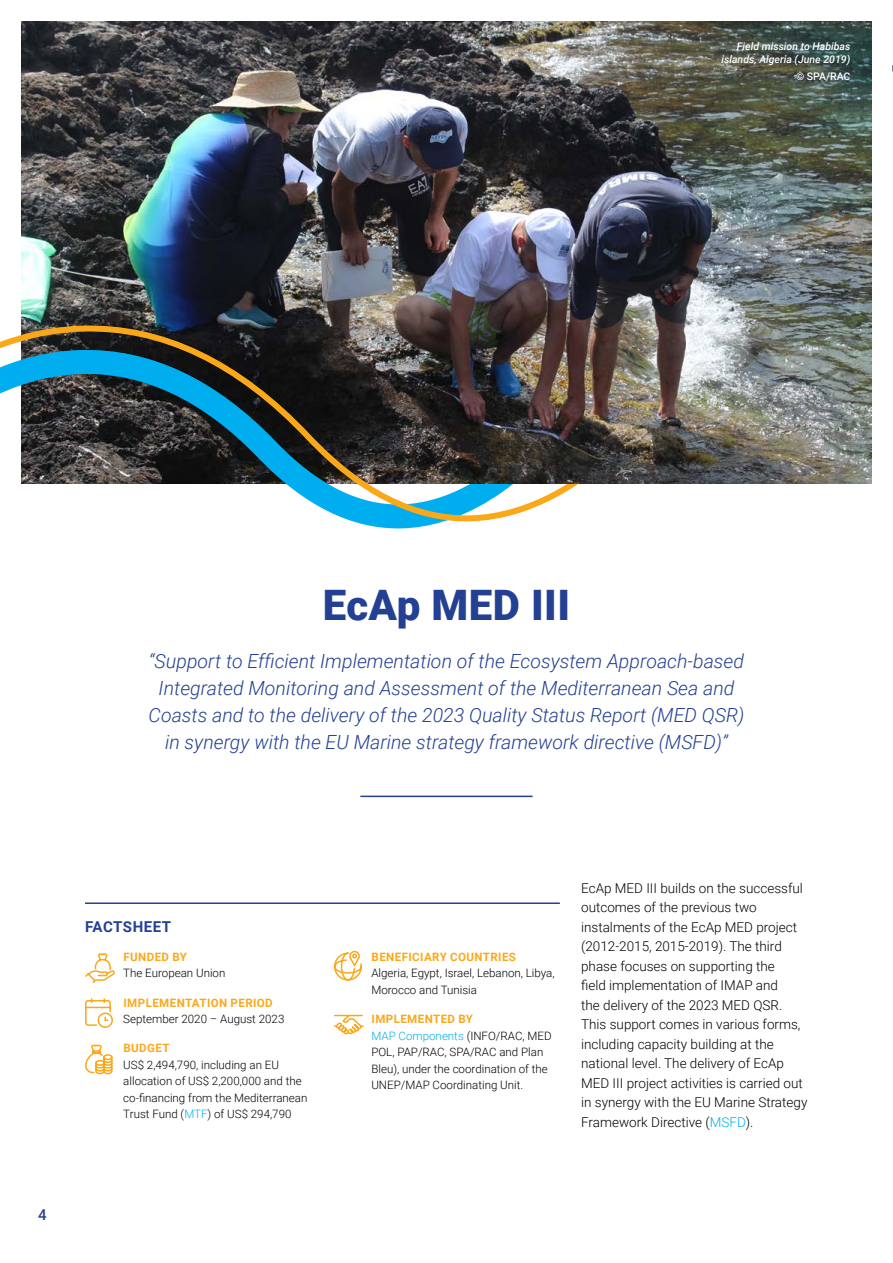
<style>
.page{position:relative;width:893px;height:1263px;background:#fff}
.page>*{position:absolute;margin:0;border:0;box-sizing:border-box;transform-origin:0 0}
.t1{font:900 42px "Roboto";letter-spacing:.01em;color:#234093}
.t2{font:italic 300 19.5px/27px "Roboto";color:#234093;text-align:center}
.t3{font:700 15px "Roboto";letter-spacing:.03em;color:#234093}
.t4{font:500 15px "Roboto";color:#234093}
.t5{font:300 13.5px/19.5px "Roboto";color:#000}
.t6{font:300 11.55px/16.5px "Roboto";color:#000}
.t7{font:700 11.55px "Roboto";letter-spacing:.035em;color:#faa81a}
.t8{font:italic 500 10.5px/12.6px "Roboto";color:#fff;text-align:right}
.t9{font:500 10.5px "Roboto";letter-spacing:-.005em;color:#fff}
.s1{color:#00aeef}
.s2{font-weight:700;color:#faa81a}
</style>
<div class="page">
<hr style="left:360px;top:796px;width:173px;height:1px;background:#234093">
<img style="left:21px;top:21px;width:394px;height:303px">
<svg style="left:0;top:324px;width:617px;height:202px"></svg>
<hr style="left:85px;top:902px;width:475px;height:2px;background:#234093">
<svg style="left:334px;top:950px;width:28px;height:31px"></svg>
<svg style="left:334px;top:1014px;width:30px;height:21px"></svg>
<svg style="left:85px;top:998px;width:28px;height:30px"></svg>
<svg style="left:85px;top:953px;width:30px;height:30px"></svg>
<svg style="left:85px;top:1044px;width:28px;height:31px"></svg>
<img style="left:415px;top:21px;width:457px;height:462px">
<p class="t8" style="left:721px;top:40px;width:130px">Field mission to Habibas islands, Algeria (June 2019)</p>
<p class="t9" style="left:796px;top:69px;width:56px">© SPA/RAC</p>
<h1 class="t1" style="left:323px;top:575px;width:249px">EcAp MED III</h1>
<p class="t2" style="left:149px;top:647px;width:597px">“Support to Efficient Implementation of the Ecosystem Approach-based Integrated Monitoring and Assessment of the Mediterranean Sea and Coasts and to the delivery of the 2023 Quality Status Report (MED QSR) in synergy with the EU Marine strategy framework directive (MSFD)”</p>
<p class="t4" style="left:38px;top:1204px;width:10px">4</p>
<p class="t3" style="left:85px;top:916px;width:87px">FACTSHEET</p>
<p class="t7" style="left:124px;top:949px;width:65px">FUNDED BY</p>
<p class="t6" style="left:123px;top:964px;width:104px">The European Union</p>
<p class="t7" style="left:124px;top:994px;width:151px">IMPLEMENTATION PERIOD</p>
<p class="t6" style="left:123px;top:1010px;width:163px">September 2020 – August 2023</p>
<p class="t7" style="left:124px;top:1040px;width:48px">BUDGET</p>
<p class="t6" style="left:123px;top:1056px;width:186px">US$ 2,494,790, including an EU allocation of US$ 2,200,000 and the co-financing from the Mediterranean Trust Fund (<span class="s1">MTF</span>) of US$ 294,790</p>
<p class="t7" style="left:372px;top:949px;width:146px">BENEFICIARY COUNTRIES</p>
<p class="t6" style="left:371px;top:965px;width:185px">Algeria, Egypt, Israel, Lebanon, Libya,<br>Morocco and Tunisia</p>
<p class="t6" style="left:371px;top:1010px;width:182px"><span class="s2">IMPLEMENTED BY<br></span><span class="s1">MAP Components</span> (INFO/RAC, MED<br>POL, PAP/RAC, SPA/RAC and Plan<br>Bleu), under the coordination of the<br>UNEP/MAP Coordinating Unit.</p>
<p class="t5" style="left:581px;top:877px;width:228px">EcAp MED III builds on the successful outcomes of the previous two instalments of the EcAp MED project (2012-2015, 2015-2019). The third phase focuses on supporting the<br>field implementation of IMAP and<br>the delivery of the 2023 MED QSR.<br>This support comes in various forms, including capacity building at the national level. The delivery of EcAp MED III project activities is carried out in synergy with the EU Marine Strategy Framework Directive (<span class="s1">MSFD</span>).</p>
</div>
